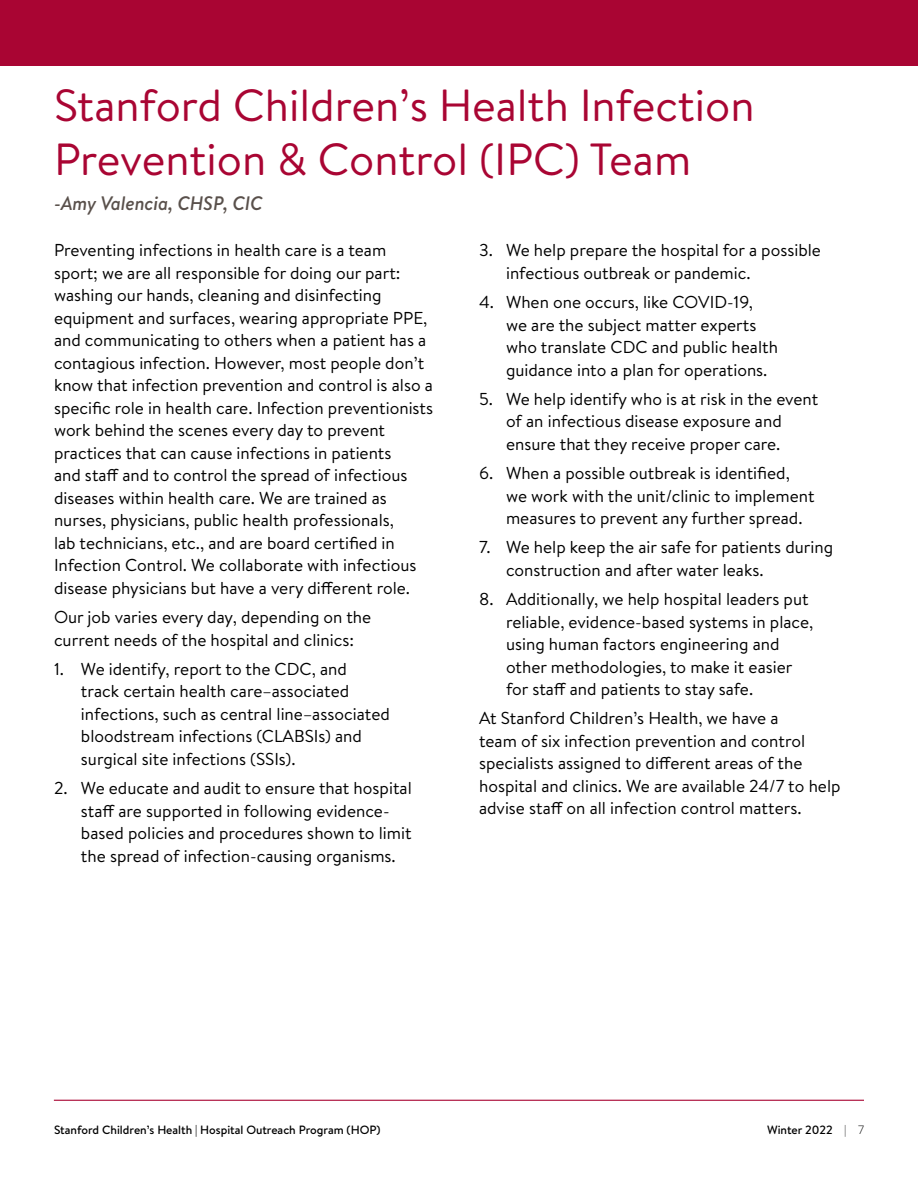
<style>
.page{position:relative;width:918px;height:1188px;background:#fff}
.page>*{position:absolute;margin:0;border:0;box-sizing:border-box;transform-origin:0 0}
.t1{font:45px/54px "Brandon Text";color:#a90533}
.t2{font:italic 500 19.5px "Brandon Text";letter-spacing:-.005em;color:#59504b}
.t3{font:17.25px/22.5px "Brandon Text";color:#000}
.t4{font:500 12px "Brandon Text";color:#000}
.s1{font-weight:300}
</style>
<div class="page">
<hr style="left:54px;top:1100px;width:810px;height:1px;background:#a90533">
<div style="left:0;top:0;width:918px;height:65px;background:#a90533"></div>
<h1 class="t1" style="left:54px;top:77px;width:702px">Stanford Children’s Health Infection<br>Prevention &amp; Control (IPC) Team</h1>
<p class="t2" style="left:54px;top:190px;width:210px">-Amy Valencia, CHSP, CIC</p>
<p class="t3" style="left:54px;top:239px;width:381px">Preventing infections in health care is a team sport; we are all responsible for doing our part: washing our hands, cleaning and disinfecting equipment and surfaces, wearing appropriate PPE, and communicating to others when a patient has a contagious infection. However, most people don’t know that infection prevention and control is also a specific role in health care. Infection preventionists work behind the scenes every day to prevent practices that can cause infections in patients<br>and staff and to control the spread of infectious diseases within health care. We are trained as nurses, physicians, public health professionals,<br>lab technicians, etc., and are board certified in Infection Control. We collaborate with infectious disease physicians but have a very different role.</p>
<p class="t3" style="left:54px;top:605px;width:319px">Our job varies every day, depending on the current needs of the hospital and clinics:</p>
<p class="t3" style="left:81px;top:657px;width:310px;text-indent:-27px">1. We identify, report to the CDC, and<br>track certain health care–associated infections, such as central line–associated bloodstream infections (CLABSIs) and surgical site infections (SSIs).</p>
<p class="t3" style="left:81px;top:776px;width:332px;text-indent:-27px">2. We educate and audit to ensure that hospital staff are supported in following evidence&shy;based policies and procedures shown to limit the spread of infection-causing organisms.</p>
<p class="t3" style="left:506px;top:238px;width:316px;text-indent:-27px">3. We help prepare the hospital for a possible infectious outbreak or pandemic.</p>
<p class="t3" style="left:506px;top:290px;width:273px;text-indent:-27px">4. When one occurs, like COVID-19, we are the subject matter experts who translate CDC and public health guidance into a plan for operations.</p>
<p class="t3" style="left:506px;top:387px;width:314px;text-indent:-27px">5. We help identify who is at risk in the event of an infectious disease exposure and ensure that they receive proper care.</p>
<p class="t3" style="left:506px;top:461px;width:310px;text-indent:-27px">6. When a possible outbreak is identified, we work with the unit/clinic to implement measures to prevent any further spread.</p>
<p class="t3" style="left:506px;top:535px;width:329px;text-indent:-27px">7. We help keep the air safe for patients during construction and after water leaks.</p>
<p class="t3" style="left:506px;top:587px;width:309px;text-indent:-27px">8. Additionally, we help hospital leaders put reliable, evidence-based systems in place, using human factors engineering and other methodologies, to make it easier for staff and patients to stay safe.</p>
<p class="t3" style="left:479px;top:706px;width:363px">At Stanford Children’s Health, we have a<br>team of six infection prevention and control specialists assigned to different areas of the hospital and clinics. We are available 24/7 to help advise staff on all infection control matters.</p>
<p class="t4" style="left:54px;top:1122px;width:328px">Stanford Children’s Health | Hospital Outreach Program (HOP)</p>
<p class="t4" style="left:767px;top:1122px;width:98px">Winter 2022 <span class="s1">| 7</span></p>
</div>
